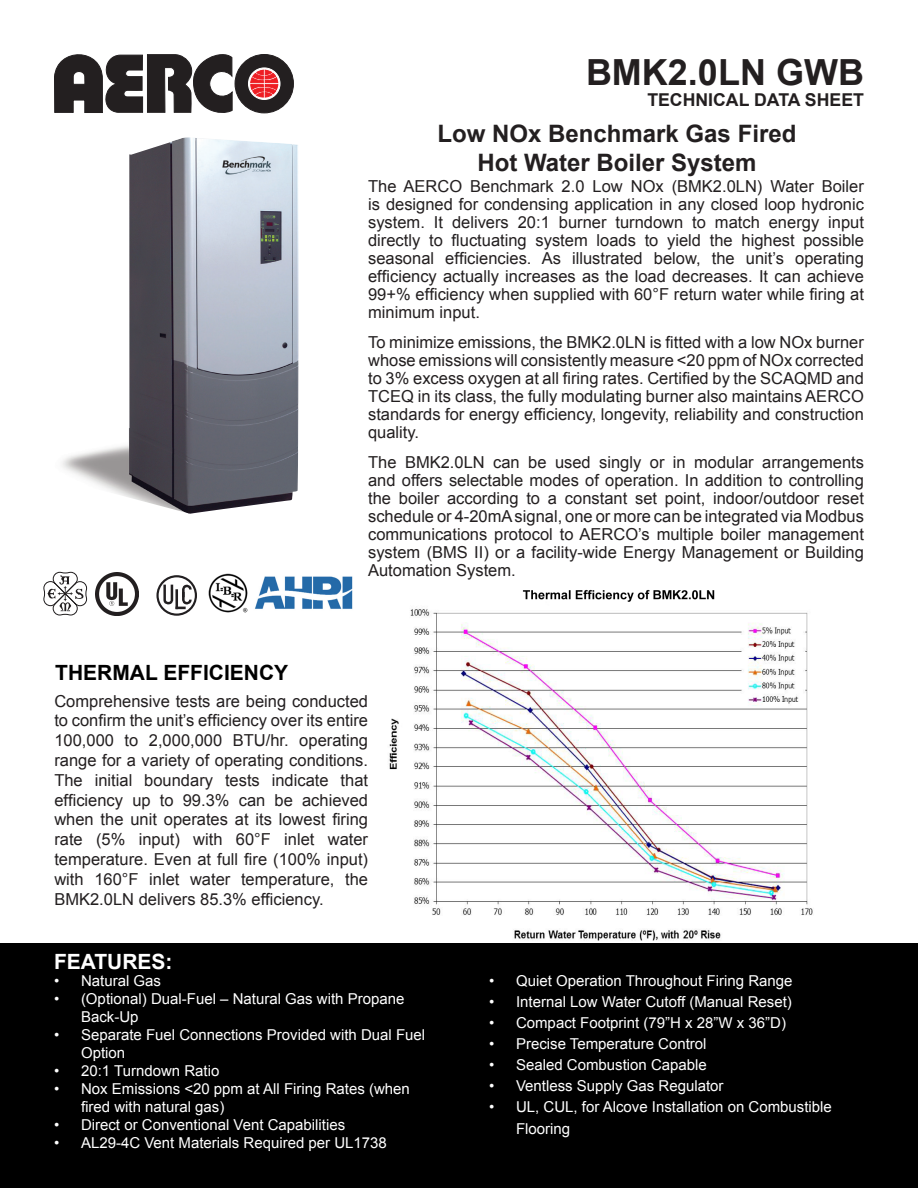
<style>
.page{position:relative;width:918px;height:1188px;background:#fff}
.page>*{position:absolute;margin:0;border:0;box-sizing:border-box;transform-origin:0 0}
.t1{font:700 36px "Arial";color:#231f20}
.t2{font:700 24px "Arial";color:#231f20}
.t3{font:700 21px "Arial";color:#000}
.t4{font:700 21px "Arial";color:#fff}
.t5{font:700 17.7px "Arial";color:#231f20}
.t6{font:16.5px/18px "Arial";color:#231f20;text-align:justify}
.t7{font:15px/18px "Arial";color:#fff}
</style>
<div class="page">
<div style="left:0;top:943px;width:918px;height:245px;background:#000"></div>
<div style="left:235px;top:54px;width:58px;height:59px;background:#231f20;border-radius:50%"></div>
<div style="left:235px;top:54px;width:59px;height:59px;border:1px solid #231f20;border-radius:50%"></div>
<div style="left:248px;top:67px;width:33px;height:33px;border:1px solid #fff;border-radius:50%"></div>
<svg style="left:250px;top:69px;width:29px;height:29px"></svg>
<svg style="left:54px;top:54px;width:179px;height:59px"></svg>
<img style="left:255px;top:576px;width:98px;height:33px">
<svg style="left:43px;top:572px;width:44px;height:43px"></svg>
<img style="left:95px;top:572px;width:44px;height:44px">
<img style="left:62px;top:137px;width:237px;height:377px">
<img style="left:389px;top:589px;width:424px;height:352px">
<svg style="left:156px;top:575px;width:41px;height:41px"></svg>
<img style="left:208px;top:573px;width:40px;height:40px">
<p class="t1" style="left:586px;top:48px;width:279px">BMK2.0LN GWB</p>
<p class="t5" style="left:647px;top:88px;width:218px">TECHNICAL DATA SHEET</p>
<p class="t2" style="left:438px;top:118px;width:360px">Low NOx Benchmark Gas Fired</p>
<p class="t2" style="left:477px;top:147px;width:281px">Hot Water Boiler System</p>
<p class="t3" style="left:55px;top:659px;width:234px">THERMAL EFFICIENCY</p>
<p class="t6" style="left:368px;top:177px;width:497px">The AERCO Benchmark 2.0 Low NOx (BMK2.0LN) Water Boiler is designed for condensing application in any closed loop hydronic system. It delivers 20:1 burner turndown to match energy input directly to fluctuating system loads to yield the highest possible seasonal efficiencies. As illustrated below, the unit’s operating efficiency actually increases as the load decreases. It can achieve 99+% efficiency when supplied with 60°F return water while firing at minimum input.</p>
<p class="t6" style="left:368px;top:333px;width:497px">To minimize emissions, the BMK2.0LN is fitted with a low NOx burner whose emissions will consistently measure &lt;20 ppm of NOx corrected to 3% excess oxygen at all firing rates. Certified by the SCAQMD and TCEQ in its class, the fully modulating burner also maintains AERCO standards for energy efficiency, longevity, reliability and construction quality.</p>
<p class="t6" style="left:368px;top:453px;width:497px">The BMK2.0LN can be used singly or in modular arrangements and offers selectable modes of operation. In addition to controlling the boiler according to a constant set point, indoor/outdoor reset schedule or 4-20mAsignal, one or more can be integrated via Modbus communications protocol to AERCO’s multiple boiler management system (BMS II) or a facility-wide Energy Management or Building Automation System.</p>
<p class="t6" style="left:54px;top:691px;width:315px;line-height:19.8px">Comprehensive tests are being conducted to confirm the unit’s efficiency over its entire 100,000 to 2,000,000 BTU/hr. operating range for a variety of operating conditions.<br>The initial boundary tests indicate that efficiency up to 99.3% can be achieved when the unit operates at its lowest firing rate (5% input) with 60°F inlet water temperature. Even at full fire (100% input) with 160°F inlet water temperature, the BMK2.0LN delivers 85.3% efficiency.</p>
<p class="t4" style="left:54px;top:948px;width:120px">FEATURES:</p>
<p class="t7" style="left:54px;top:972px;width:109px">• Natural Gas</p>
<p class="t7" style="left:81px;top:990px;width:325px;text-indent:-27px">• (Optional) Dual-Fuel – Natural Gas with Propane<br>Back-Up</p>
<p class="t7" style="left:81px;top:1026px;width:346px;text-indent:-27px">• Separate Fuel Connections Provided with Dual Fuel<br>Option</p>
<p class="t7" style="left:54px;top:1062px;width:167px">• 20:1 Turndown Ratio</p>
<p class="t7" style="left:81px;top:1080px;width:330px;text-indent:-27px">• Nox Emissions &lt;20 ppm at All Firing Rates (when fired with natural gas)</p>
<p class="t7" style="left:54px;top:1116px;width:293px">• Direct or Conventional Vent Capabilities</p>
<p class="t7" style="left:54px;top:1134px;width:334px">• AL29-4C Vent Materials Required per UL1738</p>
<p class="t7" style="left:489px;top:972px;width:305px">• Quiet Operation Throughout Firing Range</p>
<p class="t7" style="left:489px;top:993px;width:304px">• Internal Low Water Cutoff (Manual Reset)</p>
<p class="t7" style="left:489px;top:1014px;width:299px">• Compact Footprint (79”H x 28”W x 36”D)</p>
<p class="t7" style="left:489px;top:1035px;width:219px">• Precise Temperature Control</p>
<p class="t7" style="left:489px;top:1056px;width:219px">• Sealed Combustion Capable</p>
<p class="t7" style="left:489px;top:1077px;width:236px">• Ventless Supply Gas Regulator</p>
<p class="t7" style="left:516px;top:1095px;width:317px;line-height:22.5px;text-indent:-27px">• UL, CUL, for Alcove Installation on Combustible<br>Flooring</p>
</div>
